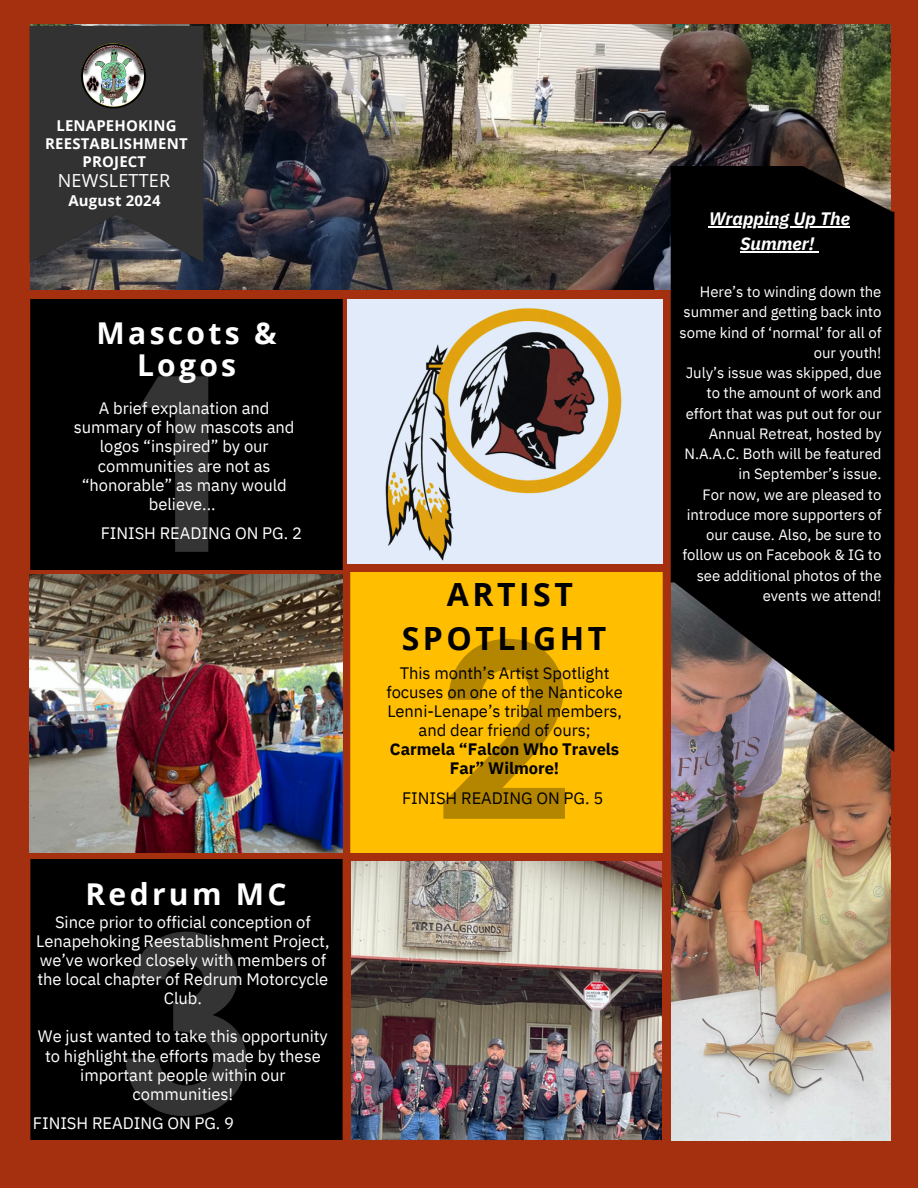
<style>
.page{position:relative;width:918px;height:1188px;background:#a5300f}
.page>*{position:absolute;margin:0;border:0;box-sizing:border-box;transform-origin:0 0}
.t1{font:700 31.95px/43.8px "Open Sans";letter-spacing:.11em;color:#000;text-align:center}
.t2{font:700 30px/32.7px "Open Sans";letter-spacing:.11em;color:#fff;text-align:center}
.t3{font:italic 700 18px/24.8px "IBM Plex Sans";color:#fff;text-align:center}
.t4{font:18px "Open Sans";letter-spacing:.01em;color:#fff}
.t5{font:16.5px/19.2px "IBM Plex Sans";letter-spacing:-.005em;color:#fff;text-align:center}
.t6{font:16.5px/19.2px "IBM Plex Sans";letter-spacing:-.005em;color:#000;text-align:center}
.t7{font:15px/20.2px "IBM Plex Sans";letter-spacing:-.005em;color:#fff;text-align:right}
.t8{font:700 15px/18px "Open Sans";letter-spacing:.01em;color:#fff;text-align:center}
.s1{font-weight:700}
</style>
<div class="page">
<img style="left:672px;top:760px;width:218px;height:380px">
<img style="left:30px;top:300px;width:313px;height:270px">
<img style="left:31px;top:25px;width:859px;height:264px">
<div style="left:31px;top:306px;width:312px;height:258px;background:#000"></div>
<img style="left:29px;top:24px;width:182px;height:247px">
<svg style="left:139px;top:376px;width:69px;height:176px;background:#1b1b1b"></svg>
<img style="left:76px;top:36px;width:75px;height:74px">
<div style="left:350px;top:572px;width:313px;height:280px;background:#ffbe00"></div>
<img style="left:30px;top:860px;width:313px;height:280px">
<svg style="left:443px;top:639px;width:122px;height:180px;background:#d7a000"></svg>
<div style="left:31px;top:866px;width:312px;height:268px;background:#000"></div>
<svg style="left:125px;top:932px;width:122px;height:184px;background:#191919"></svg>
<img style="left:664px;top:166px;width:231px;height:594px">
<img style="left:30px;top:575px;width:312px;height:278px">
<img style="left:352px;top:862px;width:309px;height:277px">
<img style="left:348px;top:300px;width:315px;height:263px">
<hr style="left:709px;top:226px;width:141px;height:1px;background:#fff">
<hr style="left:740px;top:251px;width:74px;height:1px;background:#fff">
<p class="t8" style="left:45px;top:116px;width:144px">LENAPEHOKING<br>REESTABLISHMENT<br>PROJECT</p>
<p class="t4" style="left:58px;top:168px;width:114px">NEWSLETTER</p>
<h4 class="t8" style="left:68px;top:191px;width:94px">August 2024</h4>
<p class="t2" style="left:97px;top:316px;width:182px">Mascots &amp;<br>Logos</p>
<h2 class="t5" style="left:74px;top:398px;width:222px">A brief explanation and summary of how mascots and logos “inspired” by our communities are not as “honorable” as many would believe...</h2>
<h2 class="t5" style="left:101px;top:523px;width:203px">FINISH READING ON PG. 2</h2>
<h1 class="t2" style="left:85px;top:877px;width:203px">Redrum MC</h1>
<p class="t5" style="left:36px;top:912px;width:295px">Since prior to official conception of<br>Lenapehoking Reestablishment Project, we’ve worked closely with members of the local chapter of Redrum Motorcycle<br>Club.</p>
<p class="t5" style="left:38px;top:1027px;width:291px">We just wanted to take this opportunity to highlight the efforts made by these important people within our communities!</p>
<p class="t5" style="left:33px;top:1113px;width:203px">FINISH READING ON PG. 9</p>
<p class="t1" style="left:402px;top:571px;width:206px">ARTIST<br>SPOTLIGHT</p>
<h4 class="t6" style="left:386px;top:663px;width:238px">This month’s Artist Spotlight focuses on one of the Nanticoke<br>Lenni-Lenape’s tribal members, and dear friend of ours;<br><span class="s1">Carmela “Falcon Who Travels<br>Far” Wilmore!</span></h4>
<h4 class="t6" style="left:402px;top:788px;width:203px">FINISH READING ON PG. 5</h4>
<p class="t3" style="left:709px;top:206px;width:143px">Wrapping Up The<br>Summer!</p>
<p class="t7" style="left:680px;top:281px;width:203px">Here’s to winding down the summer and getting back into some kind of ‘normal’ for all of our youth!</p>
<h2 class="t7" style="left:685px;top:362px;width:199px">July’s issue was skipped, due to the amount of work and effort that was put out for our<br>Annual Retreat, hosted by<br>N.A.A.C. Both will be featured in September’s issue.</h2>
<h4 class="t7" style="left:682px;top:484px;width:201px">For now, we are pleased to introduce more supporters of our cause. Also, be sure to follow us on Facebook &amp; IG to see additional photos of the events we attend!</h4>
</div>
